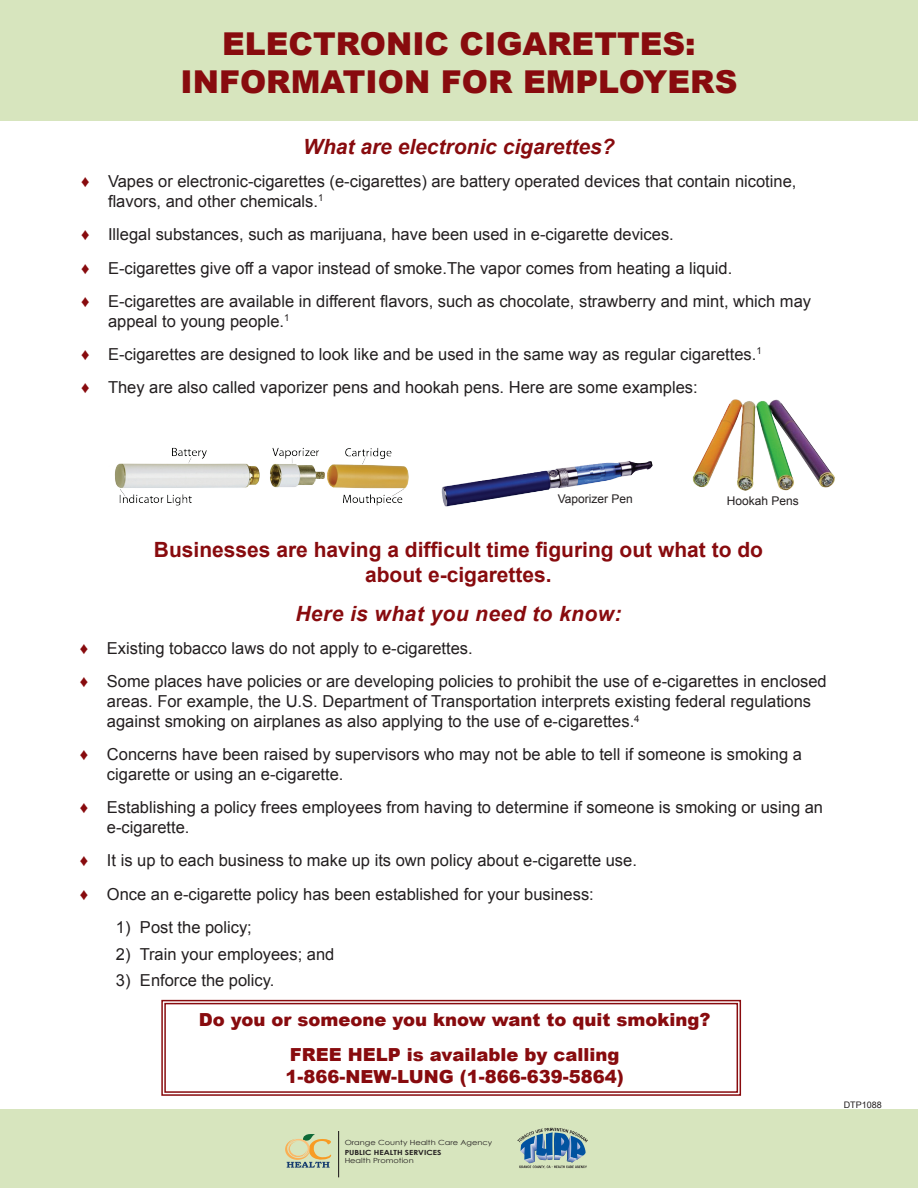
<style>
.page{position:relative;width:918px;height:1188px;background:#fff}
.page>*{position:absolute;margin:0;border:0;box-sizing:border-box;transform-origin:0 0}
.t1{font:900 31.5px/37.8px "Arial";color:#880b0e;text-align:center}
.t2{font:700 21px/25.2px "Arial";color:#880b0e;text-align:center}
.t3{font:italic 700 21px "Arial";color:#880b0e}
.t4{font:italic 700 21px "Arial";letter-spacing:.02em;color:#880b0e}
.t5{font:900 18px/35.1px "Arial";color:#880b0e;text-align:center}
.t6{font:16.5px/33.3px "Arial";color:#231f20}
.t7{font:12px "Arial";color:#231f20}
.t8{font:9px "Arial";color:#231f20}
.t9{font:7.05px "Century Gothic";color:#231f20;scale:1.17 1}
.t10{font:700 7.05px "Century Gothic";color:#231f20;scale:1.17 1}
.s1{font-weight:700;color:#880b0e}
.s2{color:#880b0e}
</style>
<div class="page">
<div style="left:0;top:1109px;width:918px;height:79px;background:#d7e5be"></div>
<div style="left:0;top:0;width:918px;height:120px;background:#d7e5be"></div>
<svg style="left:517px;top:1128px;width:71px;height:40px"></svg>
<img style="left:441px;top:461px;width:212px;height:46px">
<img style="left:114px;top:447px;width:295px;height:58px">
<img style="left:692px;top:399px;width:143px;height:92px">
<svg style="left:161px;top:999px;width:581px;height:97px"></svg>
<div style="left:164px;top:1003px;width:574px;height:90px;border:1px solid #880b0e"></div>
<svg style="left:285px;top:1134px;width:47px;height:34px"></svg>
<hr style="left:338px;top:1132px;width:1px;height:45px;background:#231f20">
<h1 class="t1" style="left:181px;top:24px;width:558px">Electronic Cigarettes:<br>I nformation for Employers</h1>
<p class="t3" style="left:303px;top:133px;width:313px">What are electronic cigarettes?</p>
<p class="t6" style="left:108px;top:172px;width:690px;line-height:19.8px;text-indent:-27px"><span class="s1">♦</span> Vapes or electronic-cigarettes (e-cigarettes) are battery operated devices that contain nicotine, flavors, and other chemicals.<sup>1</sup></p>
<p class="t6" style="left:81px;top:218px;width:732px"><span class="s2">♦</span> Illegal substances, such as marijuana, have been used in e-cigarette devices.<br><span class="s2">♦</span> E-cigarettes give off a vapor instead of smoke.The vapor comes from heating a liquid.<br><span class="s2">♦</span> E-cigarettes are available in different flavors, such as chocolate, strawberry and mint, which may</p>
<p class="t6" style="left:81px;top:304px;width:682px;text-indent:27px">appeal to young people.<sup>1<br></sup><span class="s2">♦</span> E-cigarettes are designed to look like and be used in the same way as regular cigarettes.<sup>1 </sup><span class="s2">♦</span> They are also called vaporizer pens and hookah pens. Here are some examples:</p>
<p class="t7" style="left:558px;top:491px;width:77px">Vaporizer Pen</p>
<p class="t7" style="left:727px;top:493px;width:74px">Hookah Pens</p>
<p class="t2" style="left:154px;top:538px;width:611px">Businesses are having a difficult time figuring out what to do about e-cigarettes.</p>
<p class="t4" style="left:295px;top:600px;width:328px">Here is what you need to know:</p>
<p class="t6" style="left:80px;top:632px;width:748px"><span class="s2">♦</span> Existing tobacco laws do not apply to e-cigarettes.<br><span class="s2">♦</span> Some places have policies or are developing policies to prohibit the use of e-cigarettes in enclosed</p>
<p class="t6" style="left:107px;top:692px;width:706px;line-height:19.8px">areas. For example, the U.S. Department of Transportation interprets existing federal regulations against smoking on airplanes as also applying to the use of e-cigarettes.<sup>4</sup></p>
<p class="t6" style="left:107px;top:745px;width:697px;line-height:19.8px;text-indent:-27px"><span class="s2">♦</span> Concerns have been raised by supervisors who may not be able to tell if someone is smoking a cigarette or using an e-cigarette.</p>
<p class="t6" style="left:107px;top:798px;width:718px;line-height:19.8px;text-indent:-27px"><span class="s2">♦</span> Establishing a policy frees employees from having to determine if someone is smoking or using an e-cigarette.</p>
<p class="t6" style="left:80px;top:844px;width:559px"><span class="s2">♦</span> It is up to each business to make up its own policy about e-cigarette use. <span class="s2">♦</span> Once an e-cigarette policy has been established for your business:</p>
<p class="t6" style="left:116px;top:911px;width:137px">1) Post the policy;</p>
<p class="t6" style="left:116px;top:937px;width:220px">2) Train your employees; and</p>
<p class="t6" style="left:116px;top:964px;width:160px">3) Enforce the policy.</p>
<p class="t5" style="left:199px;top:1002px;width:513px">Do you or someone you know want to quit smoking?<br>FREE HELP is available by calling</p>
<p class="t5" style="left:285px;top:1058px;width:340px">1-866-NEW-LUNG (1-866-639-5864)</p>
<p class="t9" style="left:345px;top:1138px;width:128px">Orange County Health Care Agency</p>
<p class="t10" style="left:345px;top:1147px;width:84px">PUBLIC HEALTH SERVICES</p>
<p class="t9" style="left:345px;top:1156px;width:61px">Health Promotion</p>
<p class="t8" style="left:844px;top:1099px;width:40px">DTP1088</p>
</div>
